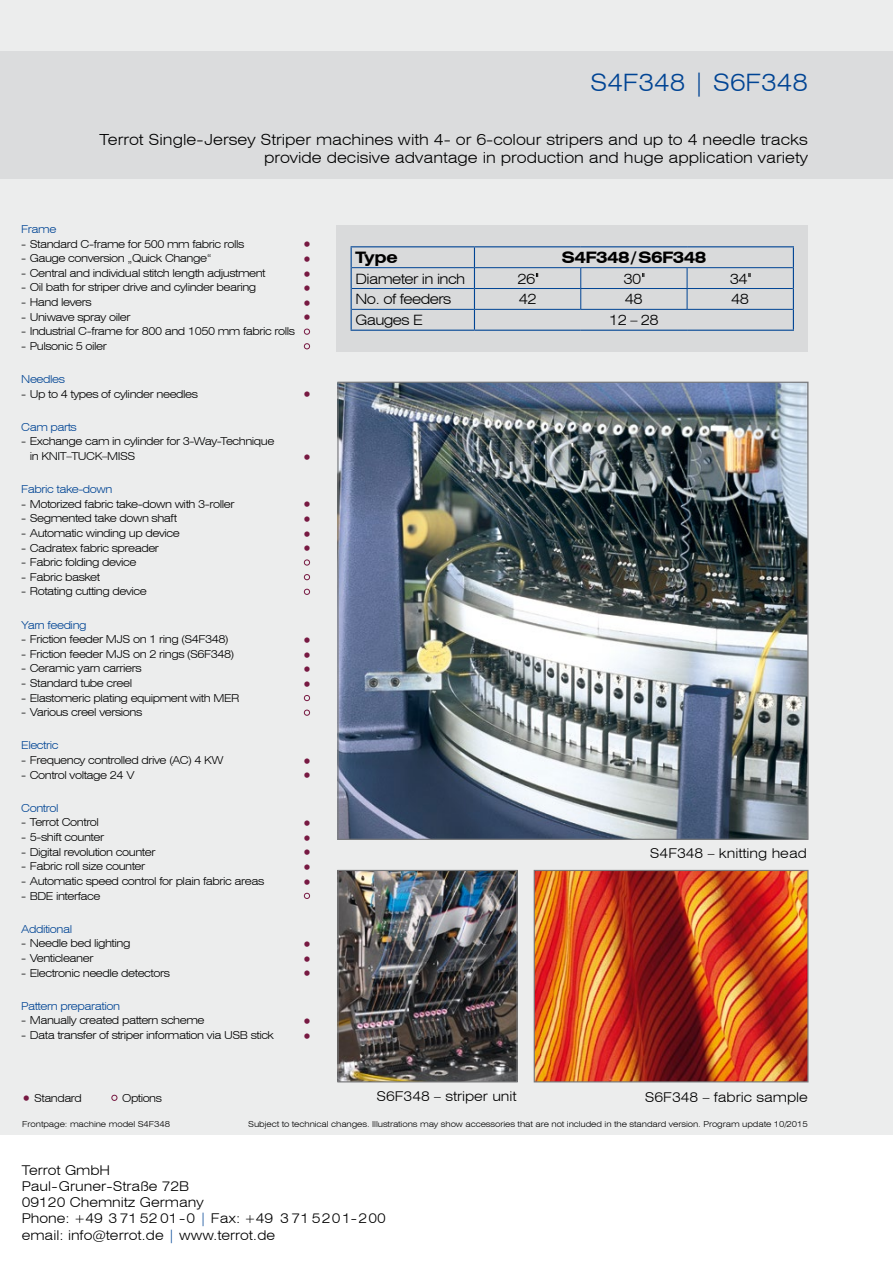
<style>
.page{position:relative;width:893px;height:1263px;background:#eceded}
.page>*{position:absolute;margin:0;border:0;box-sizing:border-box;transform-origin:0 0}
.t1{font:300 expanded 24px "Swiss 721 BT";color:#004494}
.t2{font:300 expanded 18px "Swiss 721 BT";color:#771942}
.t3{font:700 expanded 15.9px "Swiss 721 BT";letter-spacing:-.04em;color:#000}
.t4{font:300 expanded 15.3px/18.3px "Swiss 721 BT";color:#000;text-align:right}
.t5{font:300 expanded 14.25px "Swiss 721 BT";letter-spacing:-.04em;color:#000}
.t6{font:300 expanded 13.5px/16.2px "Swiss 721 BT";color:#000}
.t7{font:300 expanded 10.95px/14.7px "Swiss 721 BT";letter-spacing:-.04em;color:#000}
.t8{font:300 expanded 10.95px "Swiss 721 BT";letter-spacing:-.04em;color:#004494}
.t9{font:300 expanded 8.25px "Swiss 721 BT";letter-spacing:-.01em;color:#000}
.s1{font-size:18px;color:#771942}
.s2{color:#004494}
</style>
<div class="page">
<div style="left:0;top:51px;width:893px;height:128px;background:#dbdcdd"></div>
<div style="left:0;top:1135px;width:893px;height:128px;background:#fff"></div>
<div style="left:336px;top:225px;width:472px;height:127px;background:#d9dadb"></div>
<svg style="left:304px;top:328px;width:6px;height:7px"></svg>
<svg style="left:304px;top:343px;width:6px;height:7px"></svg>
<svg style="left:304px;top:559px;width:6px;height:7px"></svg>
<svg style="left:304px;top:574px;width:6px;height:6px"></svg>
<svg style="left:304px;top:588px;width:6px;height:7px"></svg>
<svg style="left:304px;top:695px;width:6px;height:6px"></svg>
<svg style="left:304px;top:709px;width:6px;height:7px"></svg>
<svg style="left:304px;top:892px;width:6px;height:7px"></svg>
<svg style="left:111px;top:1094px;width:7px;height:7px"></svg>
<img style="left:536px;top:872px;width:270px;height:208px">
<div style="left:534px;top:870px;width:274px;height:212px;border:1px solid #797a7c"></div>
<img style="left:339px;top:872px;width:177px;height:208px">
<div style="left:337px;top:870px;width:181px;height:212px;border:1px solid #797a7c"></div>
<img style="left:339px;top:384px;width:467px;height:454px">
<hr style="left:352px;top:288px;width:122px;height:1px;background:#004494">
<hr style="left:352px;top:309px;width:122px;height:1px;background:#004494">
<hr style="left:352px;top:267px;width:122px;height:1px;background:#004494">
<hr style="left:475px;top:267px;width:106px;height:1px;background:#004494">
<hr style="left:581px;top:267px;width:106px;height:1px;background:#004494">
<hr style="left:687px;top:267px;width:106px;height:1px;background:#004494">
<hr style="left:475px;top:288px;width:106px;height:1px;background:#004494">
<hr style="left:581px;top:288px;width:106px;height:1px;background:#004494">
<svg style="left:580px;top:268px;width:1px;height:41px"></svg>
<hr style="left:687px;top:288px;width:106px;height:1px;background:#004494">
<svg style="left:687px;top:268px;width:1px;height:41px"></svg>
<hr style="left:475px;top:309px;width:106px;height:1px;background:#004494">
<hr style="left:581px;top:309px;width:106px;height:1px;background:#004494">
<hr style="left:687px;top:309px;width:106px;height:1px;background:#004494">
<hr style="left:351px;top:246px;width:123px;height:1px;background:#004494">
<svg style="left:351px;top:247px;width:1px;height:83px"></svg>
<hr style="left:351px;top:330px;width:123px;height:1px;background:#004494">
<hr style="left:474px;top:246px;width:107px;height:1px;background:#004494">
<hr style="left:581px;top:246px;width:106px;height:1px;background:#004494">
<hr style="left:687px;top:246px;width:107px;height:1px;background:#004494">
<svg style="left:474px;top:247px;width:1px;height:83px"></svg>
<svg style="left:793px;top:247px;width:1px;height:83px"></svg>
<hr style="left:474px;top:330px;width:107px;height:1px;background:#004494">
<hr style="left:581px;top:330px;width:106px;height:1px;background:#004494">
<hr style="left:687px;top:330px;width:107px;height:1px;background:#004494">
<svg style="left:748px;top:273px;width:3px;height:4px"></svg>
<h1 class="t1" style="left:590px;top:68px;width:219px">S4F348 | S6F348</h1>
<h3 class="t4" style="left:99px;top:130px;width:710px">Terrot Single-Jersey Striper machines with 4- or 6-colour stripers and up to 4 needle tracks provide decisive advantage in production and huge application variety</h3>
<p class="t8" style="left:21px;top:222px;width:37px">Frame</p>
<p class="t7" style="left:21px;top:236px;width:225px">- Standard C-frame for 500 mm fabric rolls</p>
<h2 class="t2" style="left:302px;top:234px;width:12px">•</h2>
<p class="t7" style="left:21px;top:251px;width:192px">- Gauge conversion „Quick Change“</p>
<h2 class="t2" style="left:302px;top:249px;width:12px">•</h2>
<p class="t7" style="left:21px;top:265px;width:246px">- Central and individual stitch length adjustment</p>
<h2 class="t2" style="left:302px;top:263px;width:12px">•</h2>
<p class="t7" style="left:21px;top:280px;width:237px">- Oil bath for striper drive and cylinder bearing</p>
<h2 class="t2" style="left:302px;top:278px;width:12px">•</h2>
<p class="t7" style="left:21px;top:295px;width:72px">- Hand levers</p>
<h2 class="t2" style="left:302px;top:293px;width:12px">•</h2>
<p class="t7" style="left:21px;top:309px;width:111px">- Uniwave spray oiler</p>
<h2 class="t2" style="left:302px;top:307px;width:12px">•</h2>
<p class="t7" style="left:21px;top:324px;width:275px">- Industrial C-frame for 800 and 1050 mm fabric rolls</p>
<p class="t7" style="left:21px;top:339px;width:87px">- Pulsonic 5 oiler</p>
<p class="t8" style="left:21px;top:373px;width:45px">Needles</p>
<p class="t7" style="left:21px;top:386px;width:178px">- Up to 4 types of cylinder needles</p>
<h2 class="t2" style="left:302px;top:384px;width:12px">•</h2>
<p class="t8" style="left:21px;top:420px;width:57px">Cam parts</p>
<p class="t7" style="left:30px;top:434px;width:246px;text-indent:-9px">- Exchange cam in cylinder for 3-Way-Technique in KNIT–TUCK–MISS</p>
<h2 class="t2" style="left:302px;top:447px;width:12px">•</h2>
<p class="t8" style="left:21px;top:483px;width:93px">Fabric take-down</p>
<p class="t7" style="left:21px;top:496px;width:215px">- Motorized fabric take-down with 3-roller</p>
<h2 class="t2" style="left:302px;top:494px;width:12px">•</h2>
<p class="t7" style="left:21px;top:511px;width:157px">- Segmented take down shaft</p>
<h2 class="t2" style="left:302px;top:509px;width:12px">•</h2>
<p class="t7" style="left:21px;top:526px;width:160px">- Automatic winding up device</p>
<h2 class="t2" style="left:302px;top:524px;width:12px">•</h2>
<p class="t7" style="left:21px;top:540px;width:139px">- Cadratex fabric spreader</p>
<h2 class="t2" style="left:302px;top:538px;width:12px">•</h2>
<p class="t7" style="left:21px;top:555px;width:117px">- Fabric folding device</p>
<p class="t7" style="left:21px;top:570px;width:80px">- Fabric basket</p>
<p class="t7" style="left:21px;top:584px;width:127px">- Rotating cutting device</p>
<p class="t8" style="left:21px;top:618px;width:67px">Yarn feeding</p>
<p class="t7" style="left:21px;top:632px;width:209px">- Friction feeder MJS on 1 ring (S4F348)</p>
<h2 class="t2" style="left:302px;top:630px;width:12px">•</h2>
<p class="t7" style="left:21px;top:646px;width:214px">- Friction feeder MJS on 2 rings (S6F348)</p>
<h2 class="t2" style="left:302px;top:644px;width:12px">•</h2>
<p class="t7" style="left:21px;top:661px;width:122px">- Ceramic yarn carriers</p>
<h2 class="t2" style="left:302px;top:659px;width:12px">•</h2>
<p class="t7" style="left:21px;top:676px;width:112px">- Standard tube creel</p>
<h2 class="t2" style="left:302px;top:674px;width:12px">•</h2>
<p class="t7" style="left:21px;top:690px;width:220px">- Elastomeric plating equipment with MER</p>
<p class="t7" style="left:21px;top:705px;width:123px">- Various creel versions</p>
<p class="t8" style="left:21px;top:739px;width:39px">Electric</p>
<p class="t7" style="left:21px;top:753px;width:204px">- Frequency controlled drive (AC) 4 KW</p>
<h2 class="t2" style="left:302px;top:751px;width:12px">•</h2>
<p class="t7" style="left:21px;top:767px;width:115px">- Control voltage 24 V</p>
<h2 class="t2" style="left:302px;top:765px;width:12px">•</h2>
<p class="t8" style="left:21px;top:801px;width:39px">Control</p>
<p class="t7" style="left:21px;top:815px;width:79px">- Terrot Control</p>
<h2 class="t2" style="left:302px;top:813px;width:12px">•</h2>
<p class="t7" style="left:21px;top:830px;width:84px">- 5-shift counter</p>
<h2 class="t2" style="left:302px;top:828px;width:12px">•</h2>
<p class="t7" style="left:21px;top:844px;width:136px">- Digital revolution counter</p>
<h2 class="t2" style="left:302px;top:842px;width:12px">•</h2>
<p class="t7" style="left:21px;top:859px;width:126px">- Fabric roll size counter</p>
<h2 class="t2" style="left:302px;top:857px;width:12px">•</h2>
<p class="t7" style="left:21px;top:874px;width:244px">- Automatic speed control for plain fabric areas</p>
<h2 class="t2" style="left:302px;top:871px;width:12px">•</h2>
<p class="t7" style="left:21px;top:888px;width:81px">- BDE interface</p>
<p class="t8" style="left:21px;top:922px;width:53px">Additional</p>
<p class="t7" style="left:21px;top:936px;width:111px">- Needle bed lighting</p>
<h2 class="t2" style="left:302px;top:934px;width:12px">•</h2>
<p class="t7" style="left:21px;top:951px;width:74px">- Venticleaner</p>
<h2 class="t2" style="left:302px;top:948px;width:12px">•</h2>
<p class="t7" style="left:21px;top:965px;width:150px">- Electronic needle detectors</p>
<h2 class="t2" style="left:302px;top:963px;width:12px">•</h2>
<p class="t8" style="left:21px;top:999px;width:100px">Pattern preparation</p>
<p class="t7" style="left:21px;top:1013px;width:185px">- Manually created pattern scheme</p>
<h2 class="t2" style="left:302px;top:1011px;width:12px">•</h2>
<p class="t7" style="left:21px;top:1027px;width:254px">- Data transfer of striper information via USB stick</p>
<h2 class="t2" style="left:302px;top:1025px;width:12px">•</h2>
<h3 class="t3" style="left:355px;top:248px;width:44px">Type</h3>
<h3 class="t3" style="left:561px;top:248px;width:146px">S4F348/ S6F348</h3>
<h3 class="t5" style="left:355px;top:270px;width:111px">Diameter in inch</h3>
<h3 class="t5" style="left:517px;top:270px;width:19px">26</h3>
<h3 class="t5" style="left:624px;top:270px;width:19px">30</h3>
<h3 class="t5" style="left:730px;top:270px;width:19px">34</h3>
<h3 class="t5" style="left:355px;top:291px;width:97px">No. of feeders</h3>
<h3 class="t5" style="left:519px;top:291px;width:19px">42</h3>
<h3 class="t5" style="left:625px;top:291px;width:19px">48</h3>
<h3 class="t5" style="left:731px;top:291px;width:19px">48</h3>
<h3 class="t5" style="left:355px;top:312px;width:69px">Gauges E</h3>
<h3 class="t5" style="left:609px;top:312px;width:51px">12 – 28</h3>
<p class="t6" style="left:650px;top:845px;width:158px">S4F348 – knitting head</p>
<p class="t7" style="left:21px;top:1090px;width:62px"><span class="s1">•</span> Standard</p>
<p class="t7" style="left:122px;top:1090px;width:41px">Options</p>
<p class="t6" style="left:376px;top:1088px;width:142px">S6F348 – striper unit</p>
<p class="t6" style="left:645px;top:1088px;width:165px">S6F348 – fabric sample</p>
<p class="t9" style="left:22px;top:1119px;width:149px">Frontpage: machine model S4F348</p>
<p class="t9" style="left:248px;top:1119px;width:561px">Subject to technical changes. Illustrations may show accessories that are not included in the standard version. Program update 10/2015</p>
<p class="t6" style="left:22px;top:1162px;width:366px">Terrot GmbH<br>Paul-Gruner-Straße 72B<br>09120 Chemnitz Germany<br>Phone: +49 3 71 52 01-0 <span class="s2">|</span> Fax: +49 3 71 5201-200 email: info@terrot.de <span class="s2">|</span> www.terrot.de</p>
</div>
